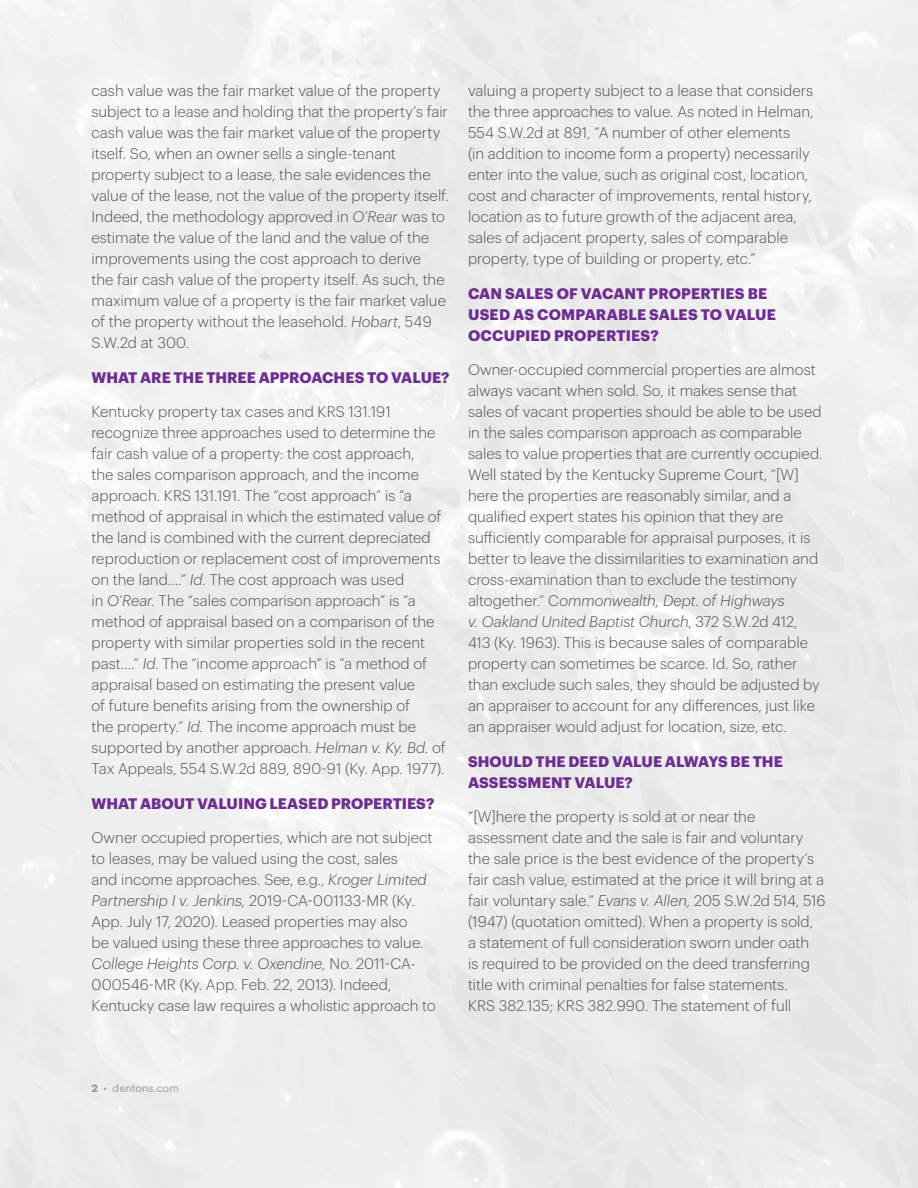
<style>
.page{position:relative;width:918px;height:1188px;background:#fff}
.page>*{position:absolute;margin:0;border:0;box-sizing:border-box;transform-origin:0 0}
.BodyCopy1{font:300 15px/21px "Dentons Sans";letter-spacing:.005em;color:#4c525a}
.BodyCopy1-2{font:700 15px/21px "Dentons Sans";color:#6e2e90}
.t1{font:10.5px "Dentons Sans";letter-spacing:.015em;color:#9fa1a3}
.s1{font-style:italic}
.s2{font-weight:700}
</style>
<div class="page">
<p class="BodyCopy1" style="left:92px;top:79px;width:359px">cash value was the fair market value of the property subject to a lease and holding that the property’s fair cash value was the fair market value of the property itself. So, when an owner sells a single-tenant property subject to a lease, the sale evidences the value of the lease, not the value of the property itself.<br>Indeed, the methodology approved in <span class="s1">O’Rear</span> was to estimate the value of the land and the value of the improvements using the cost approach to derive<br>the fair cash value of the property itself. As such, the maximum value of a property is the fair market value of the property without the leasehold. <span class="s1">Hobart</span>, 549<br>S.W.2d at 300.</p>
<p class="BodyCopy1-2" style="left:92px;top:365px;width:360px">WHAT ARE THE THREE APPROACHES TO VALUE?</p>
<p class="BodyCopy1" style="left:92px;top:400px;width:356px">Kentucky property tax cases and KRS 131.191 recognize three approaches used to determine the fair cash value of a property: the cost approach,<br>the sales comparison approach, and the income approach. KRS 131.191. The “cost approach” is “a method of appraisal in which the estimated value of the land is combined with the current depreciated reproduction or replacement cost of improvements on the land….” <span class="s1">Id</span>. The cost approach was used<br>in <span class="s1">O’Rear.</span> The “sales comparison approach” is “a method of appraisal based on a comparison of the property with similar properties sold in the recent past….” <span class="s1">Id</span>. The “income approach” is “a method of appraisal based on estimating the present value<br>of future benefits arising from the ownership of<br>the property.” <span class="s1">Id.</span> The income approach must be supported by another approach. <span class="s1">Helman v. Ky. Bd</span>. of Tax Appeals, 554 S.W.2d 889, 890-91 (Ky. App. 1977).</p>
<p class="BodyCopy1-2" style="left:92px;top:791px;width:344px">WHAT ABOUT VALUING LEASED PROPERTIES?</p>
<p class="BodyCopy1" style="left:92px;top:826px;width:346px">Owner occupied properties, which are not subject to leases, may be valued using the cost, sales<br>and income approaches. See, e.g., <span class="s1">Kroger Limited Partnership I v. Jenkins,</span> 2019-CA-001133-MR (Ky.<br>App. July 17, 2020). Leased properties may also<br>be valued using these three approaches to value.<br><span class="s1">College Heights Corp. v. Oxendine,</span> No. 2011-CA-000546-MR (Ky. App. Feb. 22, 2013). Indeed, Kentucky case law requires a wholistic approach to</p>
<p class="BodyCopy1" style="left:468px;top:79px;width:347px">valuing a property subject to a lease that considers the three approaches to value. As noted in Helman, 554 S.W.2d at 891, “A number of other elements<br>(in addition to income form a property) necessarily enter into the value, such as original cost, location, cost and character of improvements, rental history, location as to future growth of the adjacent area, sales of adjacent property, sales of comparable property, type of building or property, etc.”</p>
<p class="BodyCopy1-2" style="left:468px;top:281px;width:310px">CAN SALES OF VACANT PROPERTIES BE<br>USED AS COMPARABLE SALES TO VALUE<br>OCCUPIED PROPERTIES?</p>
<p class="BodyCopy1" style="left:468px;top:358px;width:356px">Owner-occupied commercial properties are almost always vacant when sold. So, it makes sense that sales of vacant properties should be able to be used in the sales comparison approach as comparable sales to value properties that are currently occupied.<br>Well stated by the Kentucky Supreme Court, “[W] here the properties are reasonably similar, and a qualified expert states his opinion that they are sufficiently comparable for appraisal purposes, it is better to leave the dissimilarities to examination and cross-examination than to exclude the testimony altogether.” C<span class="s1">ommonwealth, Dept. of Highways<br>v. Oakland United Baptist Church</span>, 372 S.W.2d 412, 413 (Ky. 1963). This is because sales of comparable property can sometimes be scarce. Id. So, rather than exclude such sales, they should be adjusted by an appraiser to account for any differences, just like an appraiser would adjust for location, size, etc.</p>
<p class="BodyCopy1-2" style="left:468px;top:749px;width:316px">SHOULD THE DEED VALUE ALWAYS BE THE<br>ASSESSMENT VALUE?</p>
<p class="BodyCopy1" style="left:468px;top:805px;width:359px">“[W]here the property is sold at or near the assessment date and the sale is fair and voluntary the sale price is the best evidence of the property’s fair cash value, estimated at the price it will bring at a fair voluntary sale.” <span class="s1">Evans v. Allen,</span> 205 S.W.2d 514, 516 (1947) (quotation omitted). When a property is sold,<br>a statement of full consideration sworn under oath<br>is required to be provided on the deed transferring title with criminal penalties for false statements.<br>KRS 382.135; KRS 382.990. The statement of full</p>
<p class="t1" style="left:92px;top:1080px;width:89px"><span class="s2">2</span> • dentons.com</p>
</div>
